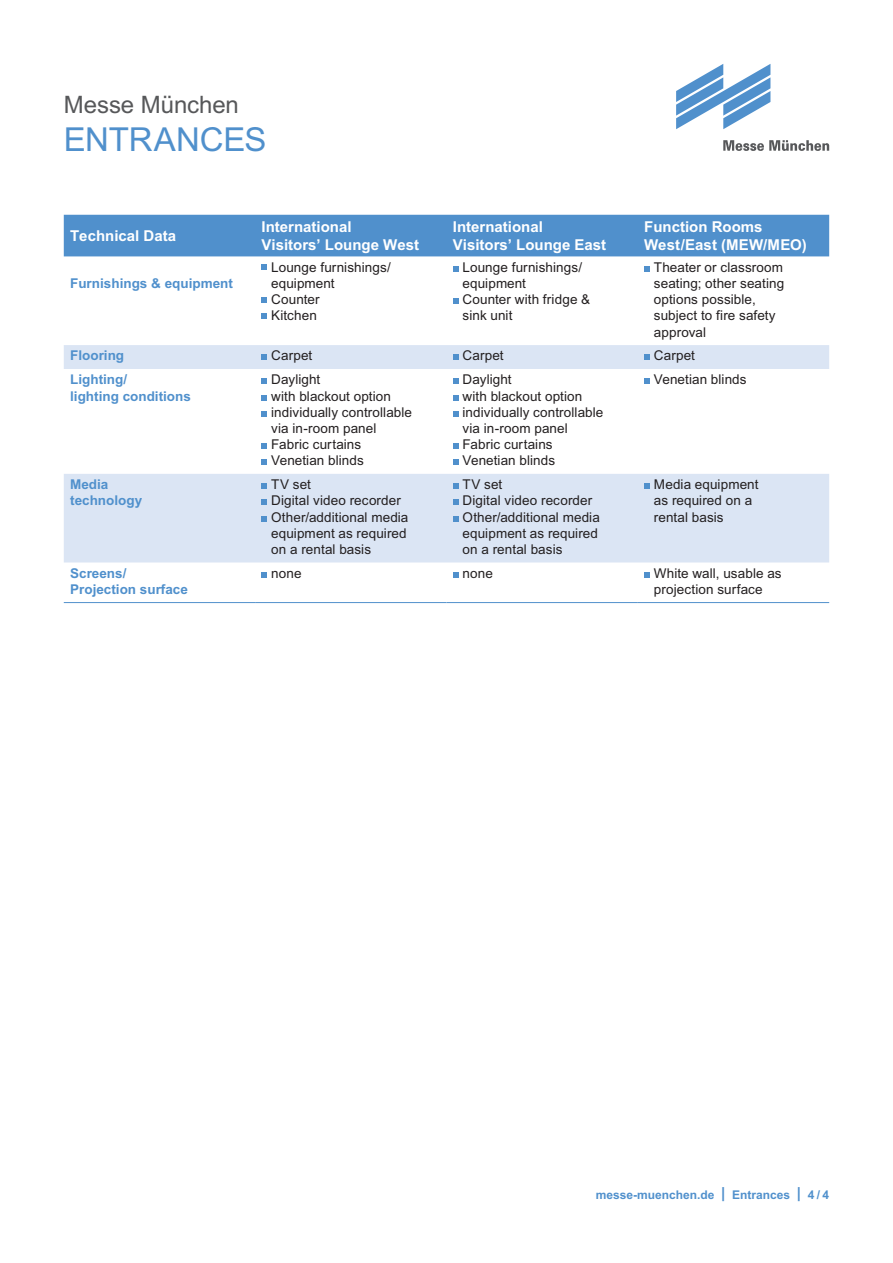
<style>
.page{position:relative;width:893px;height:1263px;background:#fff}
.page>*{position:absolute;margin:0;border:0;box-sizing:border-box;transform-origin:0 0}
.t1{font:33px "Arial";letter-spacing:-.005em;color:#5090cc}
.t2{font:24px "Arial";letter-spacing:-.005em;color:#57585a}
.t3{font:700 15px/18px "Arial";color:#fff}
.t4{font:13.5px/16.2px "Arial";letter-spacing:.005em;color:#231f20}
.t5{font:700 13.5px/16.2px "Arial";color:#5090cc}
.t6{font:700 12px "Arial";color:#5090cc}
.s1{font-size:15px}
</style>
<div class="page">
<svg style="left:723px;top:140px;width:106px;height:11px"></svg>
<svg style="left:676px;top:64px;width:94px;height:65px"></svg>
<div style="left:64px;top:215px;width:765px;height:41px;background:#5090cc"></div>
<svg style="left:64px;top:345px;width:765px;height:217px;fill:#dbe5f4"></svg>
<hr style="left:64px;top:602px;width:191px;height:1px;background:#5090cc">
<hr style="left:255px;top:602px;width:191px;height:1px;background:#5090cc">
<hr style="left:446px;top:602px;width:192px;height:1px;background:#5090cc">
<hr style="left:638px;top:602px;width:191px;height:1px;background:#5090cc">
<svg style="left:261px;top:264px;width:6px;height:6px"></svg>
<svg style="left:261px;top:297px;width:6px;height:6px"></svg>
<svg style="left:261px;top:313px;width:6px;height:6px"></svg>
<svg style="left:453px;top:266px;width:6px;height:6px"></svg>
<svg style="left:453px;top:298px;width:6px;height:6px"></svg>
<svg style="left:644px;top:266px;width:6px;height:6px"></svg>
<svg style="left:261px;top:354px;width:6px;height:6px"></svg>
<svg style="left:453px;top:354px;width:6px;height:6px"></svg>
<svg style="left:644px;top:354px;width:6px;height:6px"></svg>
<svg style="left:261px;top:378px;width:6px;height:6px"></svg>
<svg style="left:261px;top:395px;width:6px;height:5px"></svg>
<svg style="left:261px;top:411px;width:6px;height:6px"></svg>
<svg style="left:261px;top:443px;width:6px;height:6px"></svg>
<svg style="left:261px;top:459px;width:6px;height:6px"></svg>
<svg style="left:453px;top:378px;width:6px;height:6px"></svg>
<svg style="left:453px;top:395px;width:6px;height:5px"></svg>
<svg style="left:453px;top:411px;width:6px;height:6px"></svg>
<svg style="left:453px;top:443px;width:6px;height:6px"></svg>
<svg style="left:453px;top:459px;width:6px;height:6px"></svg>
<svg style="left:644px;top:378px;width:6px;height:6px"></svg>
<svg style="left:261px;top:483px;width:6px;height:6px"></svg>
<svg style="left:261px;top:499px;width:6px;height:6px"></svg>
<svg style="left:261px;top:516px;width:6px;height:6px"></svg>
<svg style="left:453px;top:483px;width:6px;height:6px"></svg>
<svg style="left:453px;top:499px;width:6px;height:6px"></svg>
<svg style="left:453px;top:516px;width:6px;height:6px"></svg>
<svg style="left:644px;top:483px;width:6px;height:6px"></svg>
<svg style="left:261px;top:572px;width:6px;height:6px"></svg>
<svg style="left:453px;top:572px;width:6px;height:6px"></svg>
<svg style="left:644px;top:572px;width:6px;height:6px"></svg>
<h2 class="t2" style="left:64px;top:89px;width:177px">Messe München</h2>
<h1 class="t1" style="left:64px;top:117px;width:204px">ENTRANCES</h1>
<p class="t3" style="left:70px;top:227px;width:107px">Technical Data</p>
<p class="t3" style="left:261px;top:218px;width:159px">International<br>Visitors’ Lounge West</p>
<p class="t3" style="left:453px;top:218px;width:155px">International<br>Visitors’ Lounge East</p>
<p class="t3" style="left:644px;top:218px;width:164px">Function Rooms<br>West/East (MEW/MEO)</p>
<p class="t5" style="left:70px;top:276px;width:164px">Furnishings &amp; equipment</p>
<p class="t4" style="left:271px;top:259px;width:121px">Lounge furnishings/ equipment<br>Counter<br>Kitchen</p>
<p class="t4" style="left:463px;top:259px;width:129px">Lounge furnishings/ equipment<br>Counter with fridge &amp; sink unit</p>
<p class="t4" style="left:654px;top:259px;width:132px">Theater or classroom seating; other seating options possible, subject to fire safety approval</p>
<p class="t5" style="left:70px;top:348px;width:55px">Flooring</p>
<p class="t4" style="left:271px;top:348px;width:43px">Carpet</p>
<p class="t4" style="left:463px;top:348px;width:43px">Carpet</p>
<p class="t4" style="left:654px;top:348px;width:43px">Carpet</p>
<p class="t5" style="left:70px;top:372px;width:122px">Lighting/<br>lighting conditions</p>
<p class="t4" style="left:271px;top:371px;width:142px">Daylight<br>with blackout option individually controllable via in-room panel<br>Fabric curtains<br>Venetian blinds</p>
<p class="t4" style="left:463px;top:371px;width:142px">Daylight<br>with blackout option individually controllable via in-room panel<br>Fabric curtains<br>Venetian blinds</p>
<p class="t4" style="left:654px;top:371px;width:94px">Venetian blinds</p>
<p class="t5" style="left:70px;top:477px;width:74px">Media technology</p>
<p class="t4" style="left:271px;top:476px;width:139px">TV set<br>Digital video recorder<br>Other/additional media equipment as required on a rental basis</p>
<p class="t4" style="left:463px;top:476px;width:139px">TV set<br>Digital video recorder<br>Other/additional media equipment as required on a rental basis</p>
<p class="t4" style="left:654px;top:476px;width:106px">Media equipment as required on a rental basis</p>
<p class="t5" style="left:70px;top:565px;width:119px">Screens/<br>Projection surface</p>
<p class="t4" style="left:271px;top:565px;width:32px">none</p>
<p class="t4" style="left:463px;top:565px;width:32px">none</p>
<p class="t4" style="left:654px;top:565px;width:129px">White wall, usable as projection surface</p>
<p class="t6" style="left:596px;top:1187px;width:235px">messe-muenchen.de <span class="s1">|</span> Entrances <span class="s1">|</span> 4 / 4</p>
</div>
